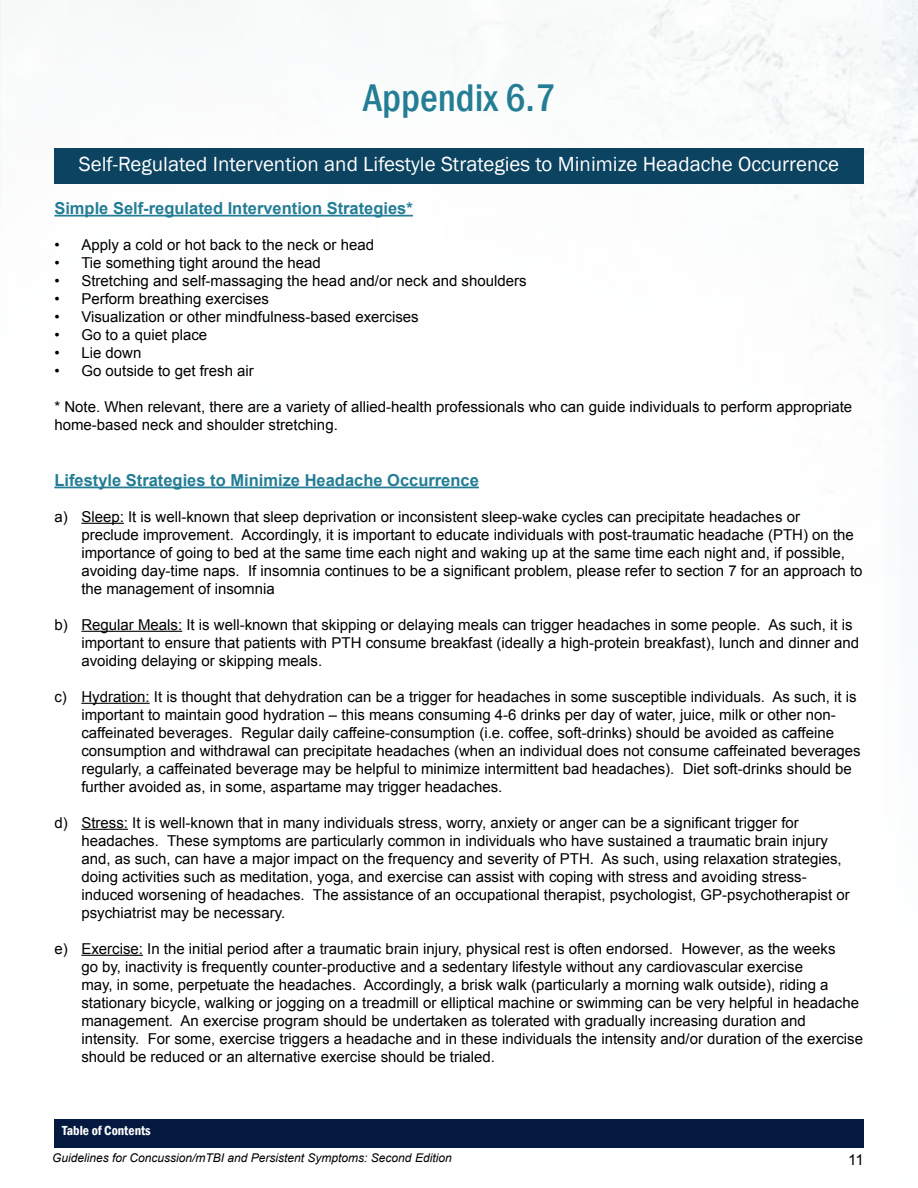
<style>
.page{position:relative;width:918px;height:1188px;background:#fff}
.page>*{position:absolute;margin:0;border:0;box-sizing:border-box;transform-origin:0 0}
.t1{font:500 condensed 39.6px "Franklin Gothic";color:#237d95}
.t2{font:21px "Franklin Gothic";color:#fff}
.t3{font:700 16.5px "Arial";color:#237d95}
.t4{font:15px/18px "Arial";color:#000}
.t5{font:600 condensed 13.5px "Franklin Gothic";color:#fff}
.t6{font:italic 12px "Arial";color:#000}
</style>
<div class="page">
<img style="left:0;top:0;width:918px;height:1120px">
<div style="left:54px;top:1120px;width:810px;height:28px;background:#031940"></div>
<div style="left:54px;top:148px;width:810px;height:36px;background:#0c4361"></div>
<hr style="left:54px;top:215px;width:359px;height:2px;background:#237d95">
<hr style="left:54px;top:487px;width:425px;height:1px;background:#237d95">
<hr style="left:81px;top:523px;width:43px;height:1px;background:#000">
<hr style="left:81px;top:631px;width:101px;height:1px;background:#000">
<hr style="left:81px;top:703px;width:69px;height:1px;background:#000">
<hr style="left:81px;top:829px;width:47px;height:1px;background:#000">
<hr style="left:81px;top:955px;width:62px;height:1px;background:#000">
<h1 class="t1" style="left:363px;top:72px;width:194px">Appendix 6.7</h1>
<h2 class="t2" style="left:79px;top:151px;width:762px">Self-Regulated Intervention and Lifestyle Strategies to Minimize Headache Occurrence</h2>
<p class="t3" style="left:54px;top:197px;width:360px">Simple Self-regulated Intervention Strategies*</p>
<p class="t4" style="left:54px;top:236px;width:321px">• Apply a cold or hot back to the neck or head</p>
<p class="t4" style="left:54px;top:254px;width:268px">• Tie something tight around the head</p>
<p class="t4" style="left:54px;top:272px;width:474px">• Stretching and self-massaging the head and/or neck and shoulders</p>
<p class="t4" style="left:54px;top:290px;width:216px">• Perform breathing exercises</p>
<p class="t4" style="left:54px;top:308px;width:366px">• Visualization or other mindfulness-based exercises</p>
<p class="t4" style="left:54px;top:326px;width:154px">• Go to a quiet place</p>
<p class="t4" style="left:54px;top:344px;width:89px">• Lie down</p>
<p class="t4" style="left:54px;top:362px;width:201px">• Go outside to get fresh air</p>
<p class="t4" style="left:54px;top:398px;width:799px">* Note. When relevant, there are a variety of allied-health professionals who can guide individuals to perform appropriate home-based neck and shoulder stretching.</p>
<p class="t3" style="left:54px;top:469px;width:426px">Lifestyle Strategies to Minimize Headache Occurrence</p>
<p class="t4" style="left:81px;top:508px;width:783px;text-indent:-27px">a) Sleep: It is well-known that sleep deprivation or inconsistent sleep-wake cycles can precipitate headaches or<br>preclude improvement. Accordingly, it is important to educate individuals with post-traumatic headache (PTH) on the importance of going to bed at the same time each night and waking up at the same time each night and, if possible, avoiding day-time naps. If insomnia continues to be a significant problem, please refer to section 7 for an approach to the management of insomnia</p>
<p class="t4" style="left:81px;top:616px;width:779px;text-indent:-27px">b) Regular Meals: It is well-known that skipping or delaying meals can trigger headaches in some people. As such, it is important to ensure that patients with PTH consume breakfast (ideally a high-protein breakfast), lunch and dinner and avoiding delaying or skipping meals.</p>
<p class="t4" style="left:81px;top:688px;width:781px;text-indent:-27px">c) Hydration: It is thought that dehydration can be a trigger for headaches in some susceptible individuals. As such, it is important to maintain good hydration – this means consuming 4-6 drinks per day of water, juice, milk or other non&shy;caffeinated beverages. Regular daily caffeine-consumption (i.e. coffee, soft-drinks) should be avoided as caffeine consumption and withdrawal can precipitate headaches (when an individual does not consume caffeinated beverages regularly, a caffeinated beverage may be helpful to minimize intermittent bad headaches). Diet soft-drinks should be further avoided as, in some, aspartame may trigger headaches.</p>
<p class="t4" style="left:81px;top:814px;width:770px;text-indent:-27px">d) Stress: It is well-known that in many individuals stress, worry, anxiety or anger can be a significant trigger for headaches. These symptoms are particularly common in individuals who have sustained a traumatic brain injury and, as such, can have a major impact on the frequency and severity of PTH. As such, using relaxation strategies, doing activities such as meditation, yoga, and exercise can assist with coping with stress and avoiding stress&shy;induced worsening of headaches. The assistance of an occupational therapist, psychologist, GP-psychotherapist or psychiatrist may be necessary.</p>
<p class="t4" style="left:81px;top:940px;width:783px;text-indent:-27px">e) Exercise: In the initial period after a traumatic brain injury, physical rest is often endorsed. However, as the weeks<br>go by, inactivity is frequently counter-productive and a sedentary lifestyle without any cardiovascular exercise<br>may, in some, perpetuate the headaches. Accordingly, a brisk walk (particularly a morning walk outside), riding a stationary bicycle, walking or jogging on a treadmill or elliptical machine or swimming can be very helpful in headache management. An exercise program should be undertaken as tolerated with gradually increasing duration and intensity. For some, exercise triggers a headache and in these individuals the intensity and/or duration of the exercise should be reduced or an alternative exercise should be trialed.</p>
<p class="t5" style="left:62px;top:1122px;width:90px">Table of Contents</p>
<p class="t6" style="left:52px;top:1150px;width:401px">Guidelines for Concussion/mTBI and Persistent Symptoms: Second Edition</p>
<p class="t4" style="left:848px;top:1151px;width:17px">11</p>
</div>
